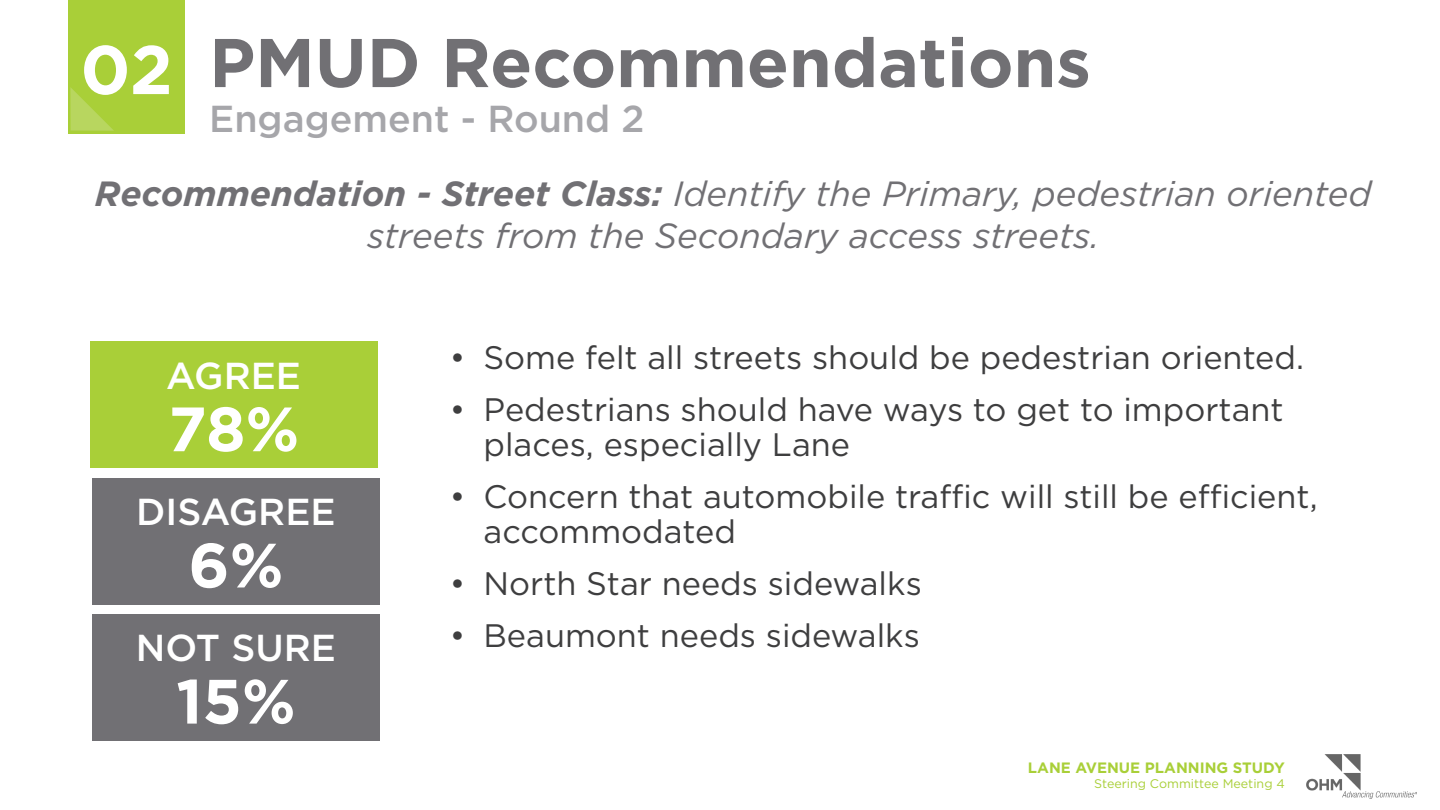
<style>
.page{position:relative;width:1440px;height:810px;background:#fff}
.page>*{position:absolute;margin:0;border:0;box-sizing:border-box;transform-origin:0 0}
.P_Slide_Header{font:700 68.75px "Gotham";color:#717074}
.P_Section_Number{font:700 68.75px "Gotham";color:#fff}
.P_Slide_Header-2{font:700 62.5px "Gotham";color:#fff}
.P_Slide_Header-3{font:500 37.5px "Gotham";color:#fff}
.Slide_Subheader{font:500 37.5px "Gotham";color:#a6a6aa}
.P_Slide_Header-4{font:italic 35px/42px "Gotham";color:#717074;text-align:center}
.t1{font:32.5px/35px "Gotham";color:#3e3e3f}
.t2{font:700 15px "Gotham";color:#a9cf38}
.t3{font:12.5px "Gotham";color:#a9cf38}
.s1{font-weight:700}
</style>
<div class="page">
<img style="left:1307px;top:754px;width:110px;height:44px">
<div style="left:68px;top:0;width:117px;height:133px;background:#a9cf38"></div>
<svg style="left:70px;top:87px;width:44px;height:44px"></svg>
<div style="left:90px;top:342px;width:287px;height:126px;background:#a9cf38"></div>
<div style="left:92px;top:478px;width:288px;height:126px;background:#717074"></div>
<div style="left:92px;top:614px;width:288px;height:126px;background:#717074"></div>
<p class="P_Section_Number" style="left:80px;top:24px;width:94px">02</p>
<p class="P_Slide_Header" style="left:209px;top:17px;width:883px">PMUD Recommendations</p>
<p class="Slide_Subheader" style="left:209px;top:94px;width:437px">Engagement - Round 2</p>
<p class="P_Slide_Header-4" style="left:95px;top:172px;width:1278px"><span class="s1">Recommendation - Street Class:</span> Identify the Primary, pedestrian oriented streets from the Secondary access streets.</p>
<p class="P_Slide_Header-3" style="left:166px;top:351px;width:136px">AGREE</p>
<p class="P_Slide_Header-2" style="left:168px;top:388px;width:133px">78%</p>
<p class="P_Slide_Header-3" style="left:136px;top:487px;width:201px">DISAGREE</p>
<p class="P_Slide_Header-2" style="left:188px;top:524px;width:97px">6%</p>
<p class="P_Slide_Header-3" style="left:136px;top:623px;width:202px">NOT SURE</p>
<p class="P_Slide_Header-2" style="left:176px;top:660px;width:121px">15%</p>
<p class="t1" style="left:450px;top:339px;width:856px">• Some felt all streets should be pedestrian oriented.</p>
<p class="t1" style="left:484px;top:391px;width:802px;text-indent:-34px">• Pedestrians should have ways to get to important places, especially Lane</p>
<p class="t1" style="left:484px;top:478px;width:836px;text-indent:-34px">• Concern that automobile traffic will still be efficient, accommodated</p>
<p class="t1" style="left:450px;top:565px;width:474px">• North Star needs sidewalks</p>
<p class="t1" style="left:450px;top:617px;width:472px">• Beaumont needs sidewalks</p>
<p class="t2" style="left:1028px;top:758px;width:258px">LANE AVENUE PLANNING STUDY</p>
<p class="t3" style="left:1094px;top:776px;width:192px">Steering Committee Meeting 4</p>
</div>
